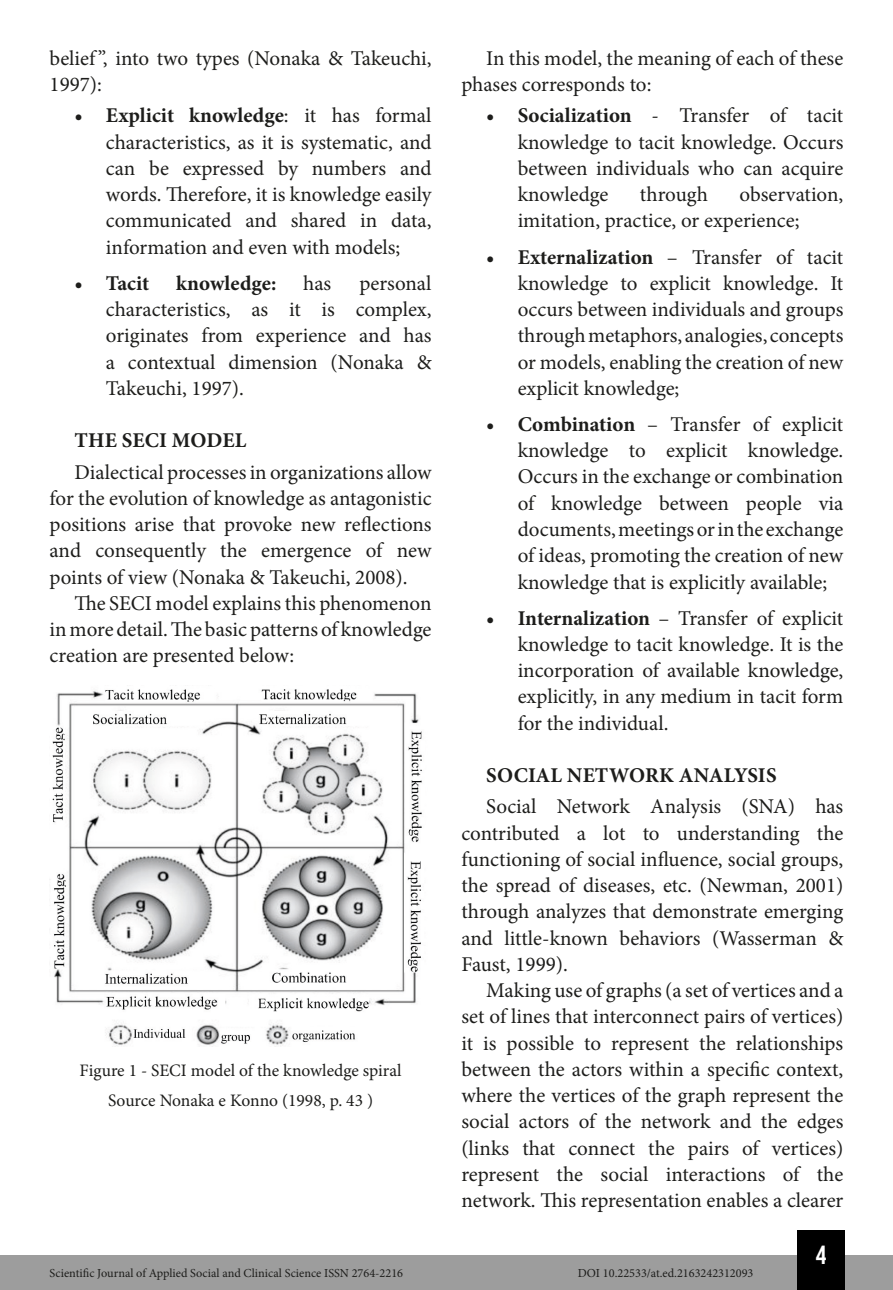
<style>
.page{position:relative;width:893px;height:1290px;background:#fff}
.page>*{position:absolute;margin:0;border:0;box-sizing:border-box;transform-origin:0 0}
.t1{font:26.25px "Bebas Kai";color:#fff}
.t2{font:21px/26.2px "Minion Pro";color:#1d1d1b;text-align:justify}
.t3{font:700 21px "Minion Pro";letter-spacing:.005em;color:#1d1d1b}
.t4{font:17.5px/29.4px "Minion Pro";color:#1d1d1b;text-align:center}
.t5{font:12.25px "Minion Pro";color:#1d1d1b}
.s1{font-weight:700}
</style>
<div class="page">
<div style="left:0;top:1255px;width:893px;height:35px;background:#9d9d9d"></div>
<div style="left:797px;top:1230px;width:48px;height:60px;background:#000"></div>
<img style="left:52px;top:689px;width:370px;height:358px">
<p class="t2" style="left:50px;top:45px;width:383px">belief ”, into two types (Nonaka &amp; Takeuchi,<br>1997):</p>
<p class="t2" style="left:106px;top:103px;width:327px;text-indent:-32px"><span class="s1">• Explicit knowledge</span>: it has formal characteristics, as it is systematic, and can be expressed by numbers and words. Therefore, it is knowledge easily communicated and shared in data, information and even with models;</p>
<p class="t3" style="left:74px;top:268px;width:76px">• Tacit</p>
<p class="t3" style="left:176px;top:268px;width:102px">knowledge:</p>
<p class="t2" style="left:303px;top:270px;width:30px">has</p>
<p class="t2" style="left:106px;top:270px;width:327px;text-indent:253px">personal characteristics, as it is complex, originates from experience and has a contextual dimension (Nonaka &amp; Takeuchi, 1997).</p>
<p class="t3" style="left:75px;top:426px;width:174px">THE SECI MODEL</p>
<p class="t2" style="left:50px;top:459px;width:383px;text-indent:25px">Dialectical processes in organizations allow for the evolution of knowledge as antagonistic positions arise that provoke new reflections and consequently the emergence of new points of view (Nonaka &amp; Takeuchi, 2008).</p>
<p class="t2" style="left:50px;top:590px;width:383px;text-indent:25px">The SECI model explains this phenomenon in more detail. The basic patterns of knowledge creation are presented below:</p>
<p class="t4" style="left:80px;top:1056px;width:323px">Figure 1 - SECI model of the knowledge spiral<br>Source Nonaka e Konno (1998, p. 43 )</p>
<p class="t2" style="left:461px;top:45px;width:384px;text-indent:25px">In this model, the meaning of each of these phases corresponds to:</p>
<p class="t2" style="left:518px;top:103px;width:327px;text-indent:-32px"><span class="s1">• Socialization</span> - Transfer of tacit knowledge to tacit knowledge. Occurs between individuals who can acquire knowledge</p>
<p class="t2" style="left:518px;top:181px;width:327px;text-indent:222px">observation, imitation, practice, or experience;</p>
<p class="t2" style="left:518px;top:244px;width:327px;text-indent:-32px"><span class="s1">• Externalization</span> – Transfer of tacit knowledge to explicit knowledge. It occurs between individuals and groups through metaphors, analogies, concepts or models, enabling the creation of new explicit knowledge;</p>
<p class="t2" style="left:518px;top:411px;width:327px;text-indent:-32px"><span class="s1">• Combination</span> – Transfer of explicit knowledge to explicit knowledge.<br>Occurs in the exchange or combination of knowledge between people via documents, meetings or in the exchange of ideas, promoting the creation of new knowledge that is explicitly available;</p>
<p class="t2" style="left:518px;top:605px;width:327px;text-indent:-32px"><span class="s1">• Internalization</span> – Transfer of explicit knowledge to tacit knowledge. It is the incorporation of available knowledge, explicitly, in any medium in tacit form for the individual.</p>
<p class="t3" style="left:486px;top:761px;width:292px">SOCIAL NETWORK ANALYSIS</p>
<p class="t2" style="left:461px;top:794px;width:384px;text-indent:25px">Social Network Analysis (SNA) has contributed a lot to understanding the functioning of social influence, social groups, the spread of diseases, etc. (Newman, 2001) through analyzes that demonstrate emerging and little-known behaviors (Wasserman &amp; Faust, 1999).</p>
<p class="t2" style="left:461px;top:977px;width:384px;text-indent:25px">Making use of graphs (a set of vertices and a set of lines that interconnect pairs of vertices) it is possible to represent the relationships between the actors within a specific context, where the vertices of the graph represent the social actors of the network and the edges (links that connect the pairs of vertices) represent the social interactions of the network. This representation enables a clearer</p>
<p class="t2" style="left:640px;top:181px;width:70px">through</p>
<p class="t1" style="left:816px;top:1241px;width:12px">4</p>
<p class="t5" style="left:50px;top:1265px;width:355px">Scientific Journal of Applied Social and Clinical Science ISSN 2764-2216</p>
<p class="t5" style="left:578px;top:1265px;width:177px">DOI 10.22533/at.ed.2163242312093</p>
</div>
